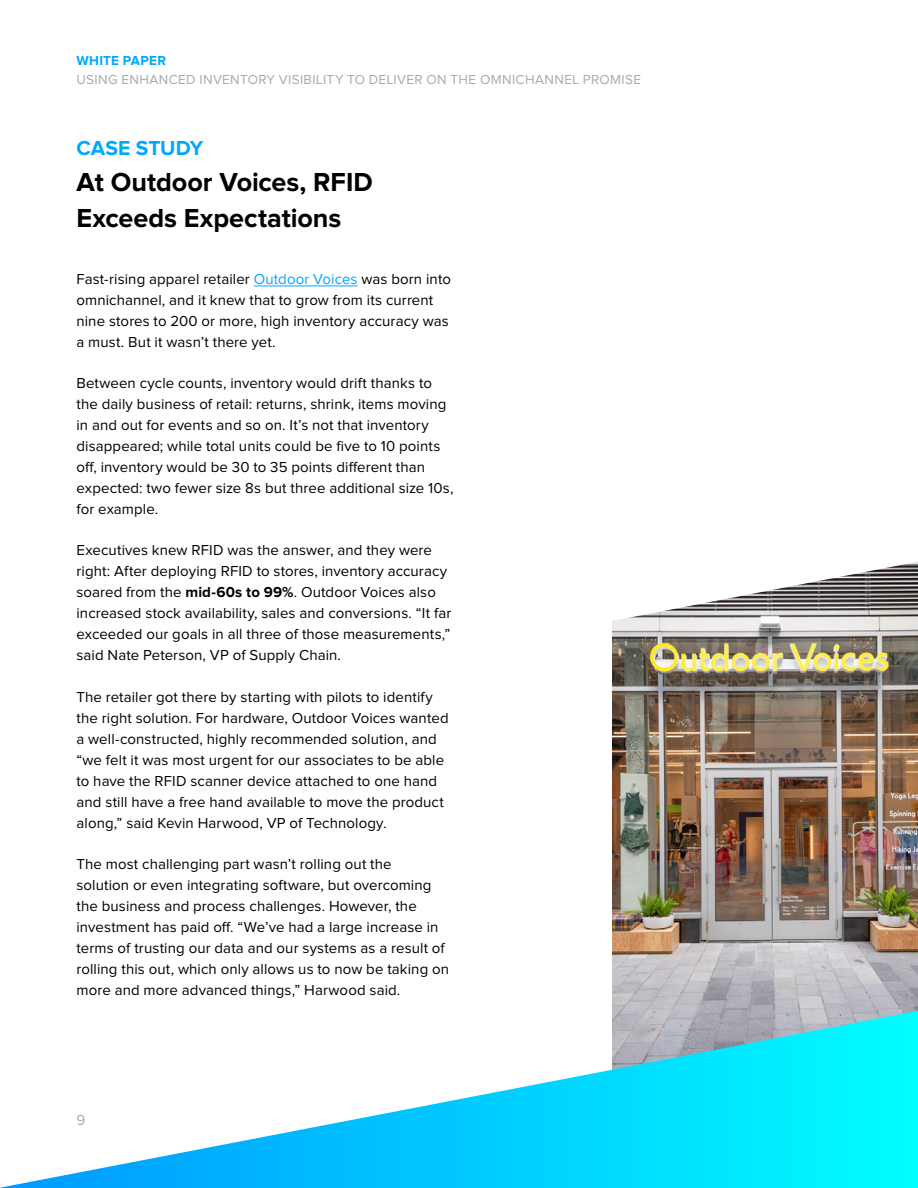
<style>
.page{position:relative;width:918px;height:1188px;background:#fff}
.page>*{position:absolute;margin:0;border:0;box-sizing:border-box;transform-origin:0 0}
.t1{font:700 27px/36px "Proxima Nova";color:#000}
.t2{font:700 21px "Proxima Nova";color:#00a7ff}
.t3{font:15px/21px "Proxima Nova";letter-spacing:.005em;color:#000}
.t4{font:15px "Proxima Nova";color:#a7a9ac}
.t5{font:13.5px "Proxima Nova";letter-spacing:.03em;color:#a7a9ac}
.t6{font:700 13.5px "Proxima Nova";letter-spacing:.02em;color:#00a7ff}
.s1{color:#00a7ff}
.s2{font-weight:700}
</style>
<div class="page">
<img style="left:612px;top:562px;width:306px;height:449px">
<hr style="left:254px;top:286px;width:104px;height:1px;background:#00a7ff">
<svg style="left:0;top:1011px;width:918px;height:177px"></svg>
<p class="t6" style="left:76px;top:54px;width:91px">WHITE PAPER</p>
<p class="t5" style="left:76px;top:73px;width:566px">USING ENHANCED INVENTORY VISIBILITY TO DELIVER ON THE OMNICHANNEL PROMISE</p>
<h2 class="t2" style="left:76px;top:138px;width:128px">CASE STUDY</h2>
<h1 class="t1" style="left:76px;top:165px;width:298px">At Outdoor Voices, RFID<br>Exceeds Expectations</h1>
<p class="t3" style="left:76px;top:269px;width:376px">Fast-rising apparel retailer <span class="s1">Outdoor Voices</span> was born into omnichannel, and it knew that to grow from its current nine stores to 200 or more, high inventory accuracy was a must. But it wasn’t there yet.</p>
<p class="t3" style="left:76px;top:373px;width:379px">Between cycle counts, inventory would drift thanks to the daily business of retail: returns, shrink, items moving in and out for events and so on. It’s not that inventory disappeared; while total units could be five to 10 points off, inventory would be 30 to 35 points different than expected: two fewer size 8s but three additional size 10s, for example.</p>
<p class="t3" style="left:76px;top:541px;width:376px">Executives knew RFID was the answer, and they were right: After deploying RFID to stores, inventory accuracy soared from the <span class="s2">mid-60s to 99%</span>. Outdoor Voices also increased stock availability, sales and conversions. “It far exceeded our goals in all three of those measurements,” said Nate Peterson, VP of Supply Chain.</p>
<p class="t3" style="left:76px;top:687px;width:374px">The retailer got there by starting with pilots to identify the right solution. For hardware, Outdoor Voices wanted a well-constructed, highly recommended solution, and “we felt it was most urgent for our associates to be able to have the RFID scanner device attached to one hand and still have a free hand available to move the product along,” said Kevin Harwood, VP of Technology.</p>
<p class="t3" style="left:76px;top:854px;width:374px">The most challenging part wasn’t rolling out the<br>solution or even integrating software, but overcoming the business and process challenges. However, the investment has paid off. “We’ve had a large increase in terms of trusting our data and our systems as a result of rolling this out, which only allows us to now be taking on more and more advanced things,” Harwood said.</p>
<p class="t4" style="left:76px;top:1113px;width:10px">9</p>
</div>
